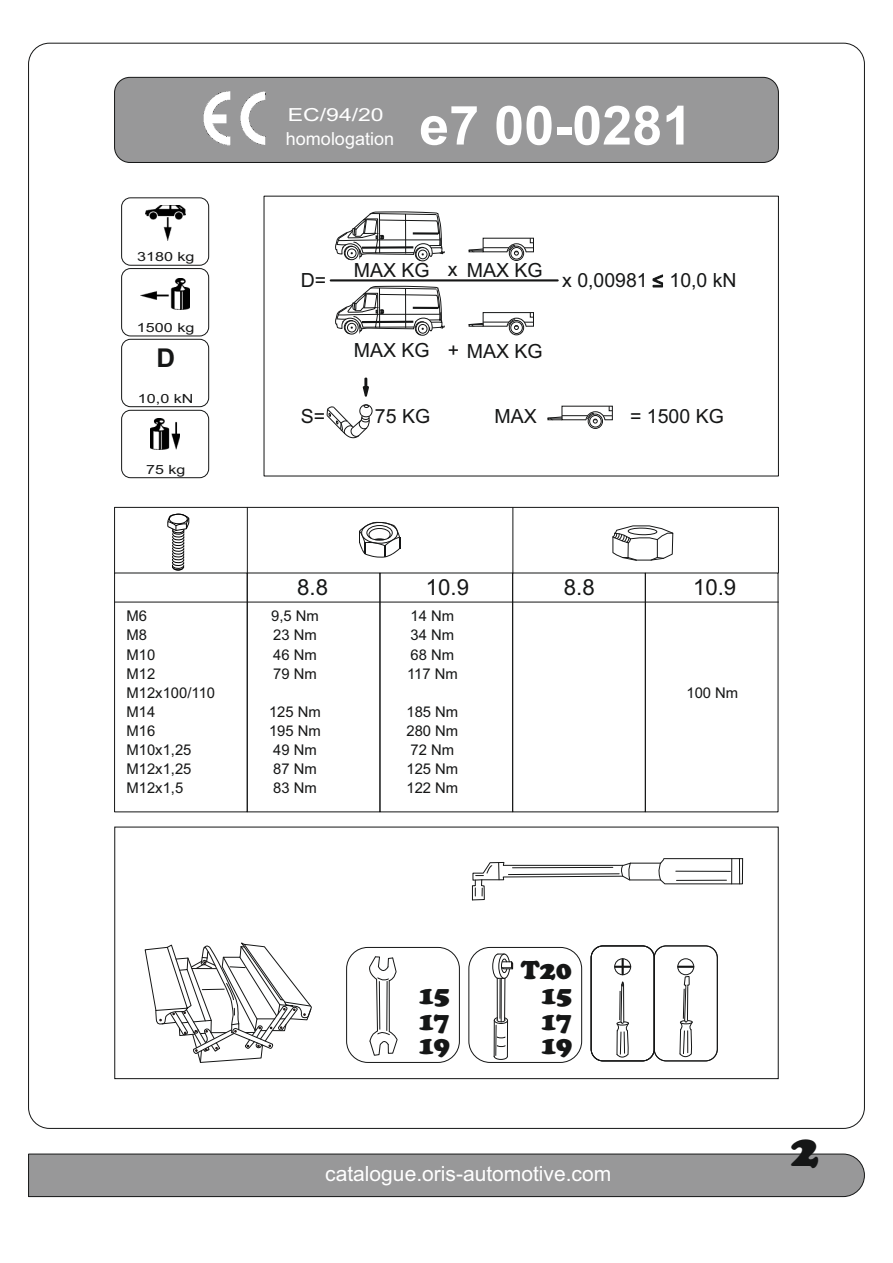
<style>
.page{position:relative;width:893px;height:1263px;background:#fff}
.page>*{position:absolute;margin:0;border:0;box-sizing:border-box;transform-origin:0 0}
.t1{font:700 54px "Arial";color:#fff}
.t2{font:900 47.55px "Cooper";color:#151616}
.t3{font:900 27px/24.8px "Cooper";letter-spacing:-.035em;color:#151616;text-align:justify}
.t4{font:700 25.95px "Arial";color:#151616}
.t5{font:22.2px "Arial";color:#151616}
.t6{font:21px "Arial";color:#fff}
.t7{font:19.5px "Arial";color:#151616}
.t8{font:18px "Arial";color:#fff}
.t9{font:18px "Arial";color:#fff;scale:1.28 1}
.t10{font:14.85px/19px "Arial";color:#151616}
.t11{font:12.6px "Arial";color:#151616;scale:1.28 1}
.t12{font:12.6px "Arial";color:#151616;scale:1.27 1}
</style>
<div class="page">
<div style="left:114px;top:77px;width:665px;height:86px;background:#989899;border:1px solid #151616;border-radius:15px"></div>
<div style="left:114px;top:573px;width:134px;height:239px;border:1px solid #151616"></div>
<div style="left:247px;top:573px;width:133px;height:239px;border:1px solid #151616"></div>
<div style="left:379px;top:573px;width:134px;height:239px;border:1px solid #151616"></div>
<div style="left:512px;top:573px;width:134px;height:239px;border:1px solid #151616"></div>
<div style="left:645px;top:573px;width:133px;height:239px;border:1px solid #151616"></div>
<hr style="left:115px;top:602px;width:663px;height:1px;background:#151616">
<svg style="left:114px;top:506px;width:665px;height:68px"></svg>
<hr style="left:247px;top:507px;width:1px;height:66px;background:#151616">
<svg style="left:612px;top:525px;width:62px;height:36px"></svg>
<div style="left:628px;top:527px;width:29px;height:8px;border:1px solid #151616;border-radius:50%"></div>
<svg style="left:167px;top:514px;width:23px;height:57px"></svg>
<img style="left:145px;top:205px;width:40px;height:35px">
<div style="left:121px;top:197px;width:88px;height:69px;border:1px solid #151616;border-radius:9px"></div>
<img style="left:150px;top:419px;width:30px;height:30px">
<div style="left:121px;top:410px;width:88px;height:68px;border:1px solid #151616;border-radius:9px"></div>
<img style="left:141px;top:278px;width:49px;height:31px">
<div style="left:121px;top:268px;width:88px;height:68px;border:1px solid #151616;border-radius:9px"></div>
<div style="left:121px;top:339px;width:88px;height:68px;border:1px solid #151616;border-radius:9px"></div>
<svg style="left:240px;top:91px;width:26px;height:54px"></svg>
<svg style="left:203px;top:91px;width:27px;height:55px"></svg>
<svg style="left:114px;top:826px;width:665px;height:253px"></svg>
<svg style="left:144px;top:936px;width:168px;height:127px"></svg>
<svg style="left:472px;top:858px;width:271px;height:42px"></svg>
<hr style="left:676px;top:880px;width:50px;height:1px;background:#151616">
<svg style="left:368px;top:956px;width:30px;height:124px"></svg>
<hr style="left:387px;top:981px;width:1px;height:49px;background:#151616">
<svg style="left:492px;top:953px;width:21px;height:26px"></svg>
<hr style="left:504px;top:978px;width:1px;height:42px;background:#151616">
<hr style="left:501px;top:978px;width:1px;height:44px;background:#151616">
<hr style="left:497px;top:978px;width:1px;height:41px;background:#151616">
<svg style="left:493px;top:1055px;width:15px;height:5px"></svg>
<svg style="left:497px;top:1045px;width:8px;height:2px"></svg>
<svg style="left:497px;top:1036px;width:8px;height:2px"></svg>
<svg style="left:494px;top:1017px;width:14px;height:7px"></svg>
<hr style="left:494px;top:1020px;width:1px;height:36px;background:#151616">
<hr style="left:507px;top:1020px;width:1px;height:36px;background:#151616">
<hr style="left:495px;top:1025px;width:1px;height:30px;background:#151616">
<hr style="left:500px;top:979px;width:1px;height:39px;background:#151616">
<div style="left:468px;top:947px;width:114px;height:116px;border:1px solid #151616;border-radius:21px"></div>
<div style="left:346px;top:947px;width:114px;height:116px;border:1px solid #151616;border-radius:21px"></div>
<div style="left:28px;top:1153px;width:837px;height:44px;background:#989899"></div>
<hr style="left:331px;top:279px;width:227px;height:2px;background:#151616">
<div style="left:588px;top:414px;width:15px;height:15px;border:1px solid #151616;border-radius:50%"></div>
<div style="left:589px;top:415px;width:12px;height:12px;border:1px solid #151616;border-radius:50%"></div>
<svg style="left:547px;top:406px;width:66px;height:17px"></svg>
<svg style="left:326px;top:42px;width:208px;height:564px"></svg>
<svg style="left:652px;top:274px;width:11px;height:13px"></svg>
<div style="left:591px;top:945px;width:64px;height:116px;border:1px solid #151616;border-radius:12px"></div>
<div style="left:614px;top:958px;width:17px;height:17px;border:1px solid #151616;border-radius:50%"></div>
<svg style="left:615px;top:959px;width:15px;height:15px"></svg>
<svg style="left:616px;top:981px;width:13px;height:99px"></svg>
<div style="left:654px;top:945px;width:64px;height:116px;border:1px solid #151616;border-radius:12px"></div>
<svg style="left:679px;top:976px;width:14px;height:84px"></svg>
<div style="left:677px;top:958px;width:17px;height:17px;border:1px solid #151616;border-radius:50%"></div>
<svg style="left:678px;top:966px;width:15px;height:2px"></svg>
<p class="t11" style="left:137px;top:252px;width:46px">3180 kg</p>
<p class="t11" style="left:137px;top:323px;width:46px">1500 kg</p>
<h3 class="t4" style="left:156px;top:348px;width:20px">D</h3>
<p class="t11" style="left:138px;top:394px;width:45px">10,0 kN</p>
<p class="t12" style="left:146px;top:464px;width:32px">75 kg</p>
<p class="t9" style="left:288px;top:108px;width:76px">EC/94/20</p>
<h1 class="t1" style="left:419px;top:105px;width:275px">e7 00-0281</h1>
<p class="t8" style="left:286px;top:132px;width:110px">homologation</p>
<h3 class="t7" style="left:301px;top:273px;width:27px">D=</h3>
<h3 class="t7" style="left:354px;top:263px;width:77px">MAX KG</h3>
<h3 class="t7" style="left:467px;top:263px;width:77px">MAX KG</h3>
<h3 class="t7" style="left:448px;top:262px;width:11px">x</h3>
<h3 class="t7" style="left:562px;top:273px;width:176px">x 0,00981 10,0 kN</h3>
<h3 class="t7" style="left:354px;top:343px;width:191px">MAX KG + MAX KG</h3>
<h3 class="t7" style="left:301px;top:409px;width:26px">S=</h3>
<h3 class="t7" style="left:375px;top:409px;width:57px">75 KG</h3>
<h3 class="t7" style="left:495px;top:409px;width:44px">MAX</h3>
<h3 class="t7" style="left:630px;top:409px;width:95px">= 1500 KG</h3>
<h3 class="t5" style="left:297px;top:579px;width:32px">8.8</h3>
<h3 class="t5" style="left:426px;top:579px;width:45px">10.9</h3>
<h3 class="t5" style="left:564px;top:579px;width:32px">8.8</h3>
<h3 class="t5" style="left:693px;top:579px;width:45px">10.9</h3>
<p class="t10" style="left:126px;top:608px;width:90px">M6<br>M8<br>M10<br>M12<br>M12x100/110<br>M14<br>M16<br>M10x1,25<br>M12x1,25<br>M12x1,5</p>
<p class="t10" style="left:271px;top:608px;width:49px">9,5 Nm<br>23 Nm<br>46 Nm<br>79 Nm</p>
<p class="t10" style="left:269px;top:703px;width:53px">125 Nm<br>195 Nm<br>49 Nm<br>87 Nm<br>83 Nm</p>
<p class="t10" style="left:407px;top:608px;width:52px">14 Nm<br>34 Nm<br>68 Nm<br>117 Nm</p>
<p class="t10" style="left:406px;top:703px;width:53px">185 Nm<br>280 Nm<br>72 Nm<br>125 Nm<br>122 Nm</p>
<p class="t10" style="left:686px;top:684px;width:53px">100 Nm</p>
<h3 class="t3" style="left:521px;top:960px;width:53px">T20</h3>
<h3 class="t3" style="left:418px;top:985px;width:33px">15<br>17<br>19</h3>
<h3 class="t3" style="left:541px;top:985px;width:33px">15<br>17<br>19</h3>
<h3 class="t6" style="left:325px;top:1165px;width:287px">catalogue.oris-automotive.com</h3>
<h2 class="t2" style="left:791px;top:1134px;width:30px">2</h2>
</div>
